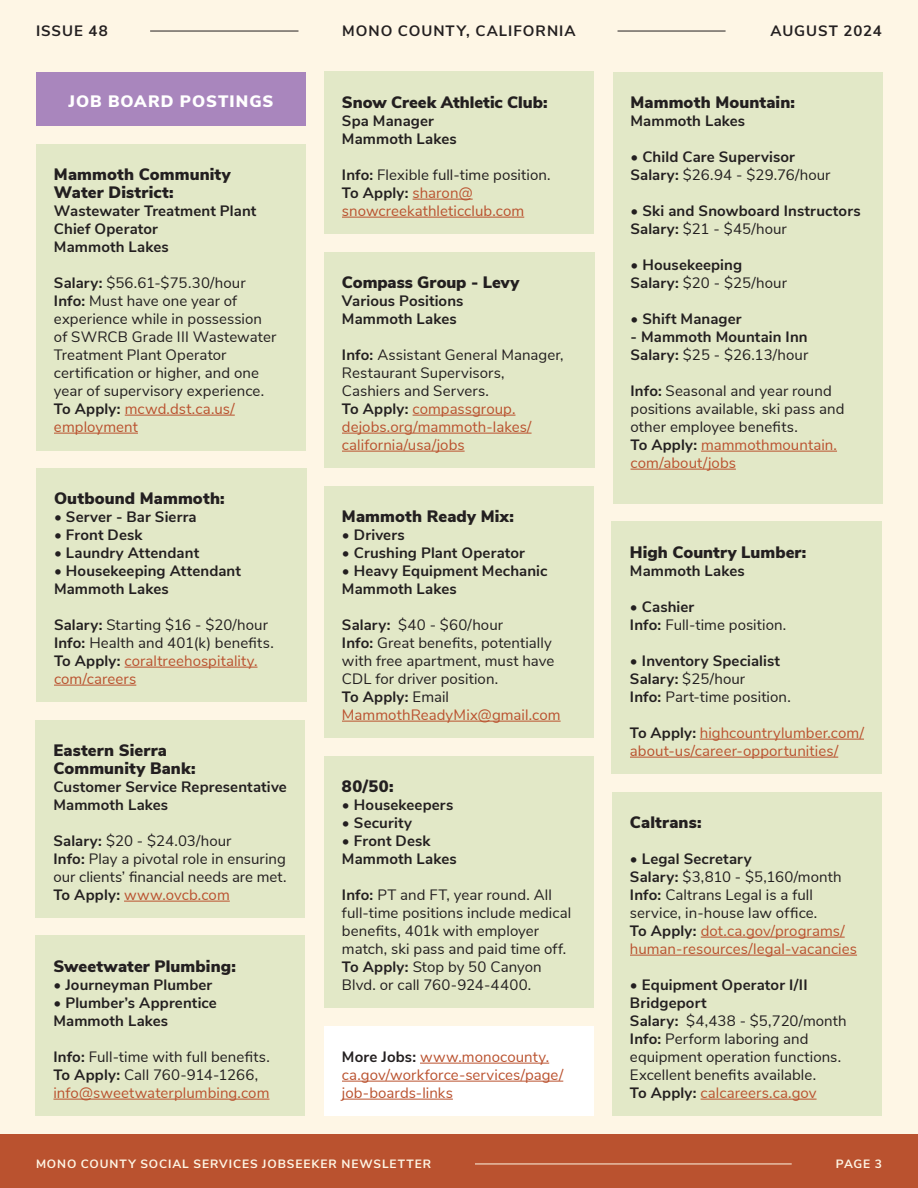
<style>
.page{position:relative;width:918px;height:1188px;background:#fef6e5}
.page>*{position:absolute;margin:0;border:0;box-sizing:border-box;transform-origin:0 0}
.t1{font:900 16.5px/18px "Nunito Sans";letter-spacing:.005em;color:#231f20}
.t2{font:900 16.5px "Nunito Sans";letter-spacing:.06em;color:#fff}
.t3{font:15px/18px "Nunito Sans";letter-spacing:.005em;color:#231f20}
.t4{font:700 15px/18px "Nunito Sans";letter-spacing:.01em;color:#231f20}
.t5{font:15px/18px "Nunito Sans";letter-spacing:.005em;color:#ba522f}
.t6{font:700 15px "Nunito Sans";letter-spacing:.065em;color:#231f20}
.t7{font:700 15px "Nunito Sans";letter-spacing:.06em;color:#231f20}
.t8{font:700 12px "Nunito Sans";letter-spacing:.075em;color:#fef6e5}
.s1{font-weight:700}
.s2{color:#ba522f}
.s3{font-weight:700;color:#231f20}
.s4{color:#231f20}
.s5{font-weight:400}
</style>
<div class="page">
<div style="left:0;top:1134px;width:918px;height:54px;background:#ba522f"></div>
<hr style="left:475px;top:1164px;width:317px;height:1px;background:#fef6e5">
<hr style="left:150px;top:31px;width:148px;height:1px;background:#231f20">
<hr style="left:618px;top:31px;width:108px;height:1px;background:#231f20">
<div style="left:36px;top:72px;width:270px;height:54px;background:#a986bd"></div>
<div style="left:35px;top:936px;width:270px;height:180px;background:#e2e8c7"></div>
<hr style="left:53px;top:1099px;width:217px;height:1px;background:#ba522f">
<div style="left:324px;top:1026px;width:270px;height:90px;background:#fff"></div>
<hr style="left:420px;top:1063px;width:129px;height:1px;background:#ba522f">
<hr style="left:342px;top:1081px;width:221px;height:1px;background:#ba522f">
<hr style="left:342px;top:1099px;width:111px;height:1px;background:#ba522f">
<div style="left:36px;top:144px;width:270px;height:306px;background:#e2e8c7"></div>
<hr style="left:125px;top:415px;width:110px;height:1px;background:#ba522f">
<hr style="left:54px;top:433px;width:84px;height:1px;background:#ba522f">
<div style="left:324px;top:486px;width:270px;height:252px;background:#e2e8c7"></div>
<hr style="left:342px;top:721px;width:219px;height:1px;background:#ba522f">
<div style="left:324px;top:72px;width:270px;height:162px;background:#e2e8c7"></div>
<hr style="left:413px;top:199px;width:60px;height:1px;background:#ba522f">
<hr style="left:342px;top:217px;width:182px;height:1px;background:#ba522f">
<div style="left:613px;top:72px;width:270px;height:432px;background:#e2e8c7"></div>
<hr style="left:701px;top:451px;width:136px;height:1px;background:#ba522f">
<hr style="left:631px;top:469px;width:105px;height:1px;background:#ba522f">
<div style="left:35px;top:720px;width:270px;height:198px;background:#e2e8c7"></div>
<hr style="left:124px;top:901px;width:106px;height:1px;background:#ba522f">
<div style="left:324px;top:756px;width:270px;height:252px;background:#e2e8c7"></div>
<div style="left:36px;top:468px;width:270px;height:234px;background:#e2e8c7"></div>
<hr style="left:125px;top:667px;width:133px;height:1px;background:#ba522f">
<hr style="left:54px;top:685px;width:82px;height:1px;background:#ba522f">
<div style="left:612px;top:522px;width:270px;height:252px;background:#e2e8c7"></div>
<hr style="left:700px;top:739px;width:164px;height:1px;background:#ba522f">
<hr style="left:630px;top:757px;width:208px;height:1px;background:#ba522f">
<div style="left:324px;top:252px;width:271px;height:216px;background:#e2e8c7"></div>
<hr style="left:413px;top:415px;width:103px;height:1px;background:#ba522f">
<hr style="left:342px;top:433px;width:190px;height:1px;background:#ba522f">
<hr style="left:342px;top:451px;width:123px;height:1px;background:#ba522f">
<div style="left:612px;top:792px;width:270px;height:324px;background:#e2e8c7"></div>
<hr style="left:701px;top:937px;width:144px;height:1px;background:#ba522f">
<hr style="left:630px;top:955px;width:227px;height:1px;background:#ba522f">
<hr style="left:701px;top:1099px;width:116px;height:1px;background:#ba522f">
<p class="t4" style="left:36px;top:21px;width:73px">ISSUE 48</p>
<p class="t6" style="left:342px;top:20px;width:235px">MONO COUNTY, CALIFORNIA</p>
<p class="t7" style="left:771px;top:20px;width:113px">AUGUST 2024</p>
<p class="t2" style="left:68px;top:89px;width:207px">JOB BOARD POSTINGS</p>
<p class="t1" style="left:54px;top:165px;width:178px">Mammoth Community<br>Water District:</p>
<p class="t4" style="left:54px;top:201px;width:204px">Wastewater Treatment Plant<br>Chief Operator<br>Mammoth Lakes</p>
<p class="t3" style="left:54px;top:273px;width:224px"><span class="s1">Salary:</span> $56.61-$75.30/hour<br><span class="s1">Info:</span> Must have one year of experience while in possession of SWRCB Grade III Wastewater<br>Treatment Plant Operator certification or higher, and one year of supervisory experience.<br><span class="s1">To Apply:</span> <span class="s2">mcwd.dst.ca.us/ employment</span></p>
<p class="t1" style="left:54px;top:489px;width:172px">Outbound Mammoth:</p>
<p class="t4" style="left:54px;top:507px;width:144px">• Server - Bar Sierra</p>
<p class="t4" style="left:54px;top:525px;width:90px">• Front Desk</p>
<p class="t4" style="left:54px;top:543px;width:147px">• Laundry Attendant</p>
<p class="t4" style="left:54px;top:561px;width:189px">• Housekeeping Attendant<br>Mammoth Lakes</p>
<p class="t3" style="left:54px;top:615px;width:221px"><span class="s1">Salary:</span> Starting $16 - $20/hour<br><span class="s1">Info:</span> Health and 401(k) benefits.<br><span class="s1">To Apply:</span> <span class="s2">coraltreehospitality. com/careers</span></p>
<p class="t1" style="left:342px;top:93px;width:207px">Snow Creek Athletic Club:</p>
<p class="t4" style="left:342px;top:111px;width:116px">Spa Manager<br>Mammoth Lakes</p>
<p class="t5" style="left:342px;top:165px;width:210px"><span class="s3">Info:</span> <span class="s4">Flexible full-time position.<br></span><span class="s3">To Apply:</span> sharon@ snowcreekathleticclub.com</p>
<p class="t1" style="left:342px;top:273px;width:179px">Compass Group - Levy</p>
<p class="t4" style="left:342px;top:291px;width:123px">Various Positions<br>Mammoth Lakes</p>
<p class="t3" style="left:342px;top:345px;width:223px"><span class="s1">Info:</span> Assistant General Manager,<br>Restaurant Supervisors,<br>Cashiers and Servers.<br><span class="s1">To Apply:</span> <span class="s2">compassgroup. dejobs.org/mammoth-lakes/ california/usa/jobs</span></p>
<p class="t1" style="left:342px;top:507px;width:174px">Mammoth Ready Mix:</p>
<p class="t4" style="left:342px;top:525px;width:64px">• Drivers</p>
<p class="t4" style="left:342px;top:543px;width:185px">• Crushing Plant Operator</p>
<p class="t4" style="left:342px;top:561px;width:207px">• Heavy Equipment Mechanic<br>Mammoth Lakes</p>
<p class="t3" style="left:342px;top:615px;width:220px"><span class="s1">Salary:</span> $40 - $60/hour<br><span class="s1">Info:</span> Great benefits, potentially with free apartment, must have<br>CDL for driver position.<br><span class="s1">To Apply:</span> Email<br><span class="s2">MammothReadyMix@gmail.com</span></p>
<p class="t1" style="left:53px;top:741px;width:144px">Eastern Sierra<br>Community Bank:</p>
<p class="t4" style="left:53px;top:777px;width:235px">Customer Service Representative<br>Mammoth Lakes</p>
<p class="t3" style="left:53px;top:831px;width:235px"><span class="s1">Salary:</span> $20 - $24.03/hour<br><span class="s1">Info:</span> Play a pivotal role in ensuring our clients’ financial needs are met.<br><span class="s1">To Apply:</span> <span class="s2">www.ovcb.com</span></p>
<p class="t1" style="left:342px;top:777px;width:53px">80/50:</p>
<p class="t4" style="left:342px;top:795px;width:113px">• Housekeepers</p>
<p class="t4" style="left:342px;top:813px;width:72px">• Security</p>
<p class="t4" style="left:342px;top:831px;width:116px">• Front Desk<br>Mammoth Lakes</p>
<p class="t3" style="left:342px;top:885px;width:231px"><span class="s1">Info:</span> PT and FT, year round. All full-time positions include medical benefits, 401k with employer match, ski pass and paid time off.<br><span class="s1">To Apply:</span> Stop by 50 Canyon<br>Blvd. or call 760-924-4400.</p>
<p class="t1" style="left:53px;top:957px;width:184px">Sweetwater Plumbing:</p>
<p class="t4" style="left:53px;top:975px;width:160px">• Journeyman Plumber</p>
<p class="t4" style="left:53px;top:993px;width:165px">• Plumber’s Apprentice<br>Mammoth Lakes</p>
<p class="t3" style="left:53px;top:1047px;width:218px"><span class="s1">Info:</span> Full-time with full benefits.<br><span class="s1">To Apply:</span> Call 760-914-1266, <span class="s2">info@sweetwaterplumbing.com</span></p>
<p class="t5" style="left:342px;top:1047px;width:223px"><span class="s3">More Jobs:</span> www.monocounty. ca.gov/workforce-services/page/ job-boards-links</p>
<p class="t1" style="left:631px;top:93px;width:166px">Mammoth Mountain:</p>
<p class="t4" style="left:631px;top:111px;width:116px">Mammoth Lakes</p>
<p class="t4" style="left:631px;top:147px;width:202px">• Child Care Supervisor<br>Salary: <span class="s5">$26.94 - $29.76/hour</span></p>
<p class="t4" style="left:631px;top:201px;width:232px">• Ski and Snowboard Instructors<br>Salary: <span class="s5">$21 - $45/hour</span></p>
<p class="t4" style="left:631px;top:255px;width:158px">• Housekeeping<br>Salary: <span class="s5">$20 - $25/hour</span></p>
<p class="t4" style="left:631px;top:309px;width:113px">• Shift Manager</p>
<p class="t4" style="left:631px;top:327px;width:179px">- Mammoth Mountain Inn<br>Salary: <span class="s5">$25 - $26.13/hour</span></p>
<p class="t3" style="left:631px;top:381px;width:215px"><span class="s1">Info:</span> Seasonal and year round positions available, ski pass and other employee benefits.<br><span class="s1">To Apply:</span> <span class="s2">mammothmountain. com/about/jobs</span></p>
<p class="t1" style="left:630px;top:543px;width:178px">High Country Lumber:</p>
<p class="t4" style="left:630px;top:561px;width:116px">Mammoth Lakes</p>
<p class="t3" style="left:630px;top:597px;width:158px"><span class="s1">• Cashier<br>Info:</span> Full-time position.</p>
<p class="t4" style="left:630px;top:651px;width:162px">• Inventory Specialist<br>Salary: <span class="s5">$25/hour<br></span>Info: <span class="s5">Part-time position.</span></p>
<p class="t5" style="left:630px;top:723px;width:236px"><span class="s3">To Apply:</span> highcountrylumber.com/ about-us/career-opportunities/</p>
<p class="t1" style="left:630px;top:813px;width:73px">Caltrans:</p>
<p class="t3" style="left:630px;top:849px;width:229px"><span class="s1">• Legal Secretary<br>Salary:</span> $3,810 - $5,160/month<br><span class="s1">Info:</span> Caltrans Legal is a full service, in-house law office.<br><span class="s1">To Apply:</span> <span class="s2">dot.ca.gov/programs/ human-resources/legal-vacancies</span></p>
<p class="t3" style="left:630px;top:975px;width:218px"><span class="s1">• Equipment Operator I/II<br>Bridgeport<br>Salary:</span> $4,438 - $5,720/month<br><span class="s1">Info:</span> Perform laboring and equipment operation functions.<br>Excellent benefits available.<br><span class="s1">To Apply:</span> <span class="s2">calcareers.ca.gov</span></p>
<p class="t8" style="left:36px;top:1155px;width:397px">MONO COUNTY SOCIAL SERVICES JOBSEEKER NEWSLETTER</p>
<p class="t8" style="left:836px;top:1155px;width:48px">PAGE 3</p>
</div>
